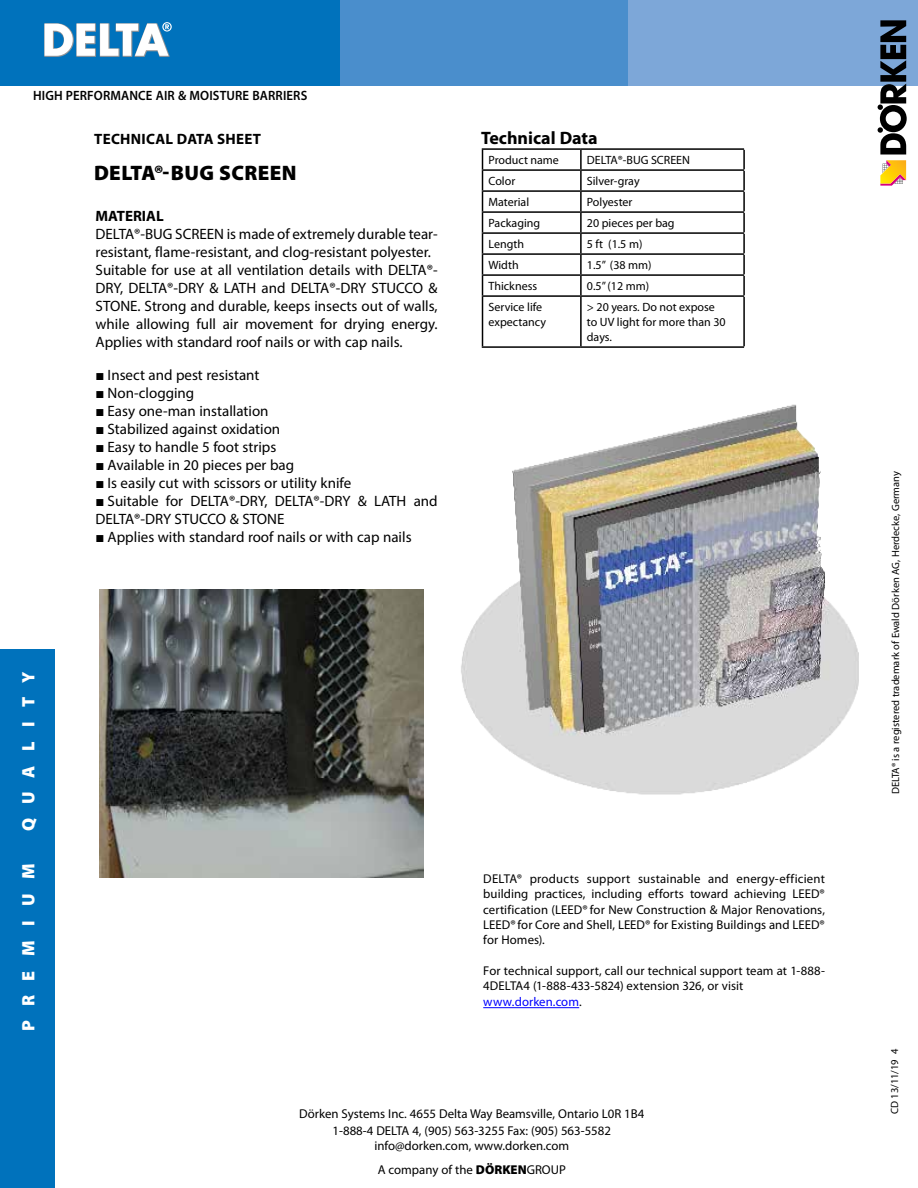
<style>
.page{position:relative;width:918px;height:1188px;background:#fff}
.page>*{position:absolute;margin:0;border:0;box-sizing:border-box;transform-origin:0 0}
.t1{font:900 21px "Myriad Pro Doerken";letter-spacing:.02em;color:#000}
.t2{font:900 18px "Myriad Pro Doerken";letter-spacing:.8em;color:#fff}
.t3{font:700 18px "Myriad Pro Doerken";color:#000}
.t4{font:15px/18px "Myriad Pro";color:#000}
.t5{font:700 15px "Myriad Pro Doerken";letter-spacing:.02em;color:#000}
.t6{font:700 15px "Myriad Pro";color:#000}
.t7{font:600 13.5px "Myriad Pro Doerken";letter-spacing:.01em;color:#000;scale:.95 1}
.t8{font:12.9px/16.8px "Myriad Pro Doerken";color:#000;text-align:center}
.t9{font:12.75px/15.3px "Myriad Pro Doerken";letter-spacing:.005em;color:#000;text-align:justify}
.t10{font:12px/15px "Myriad Pro Doerken";color:#000}
.t11{font:10.5px "Myriad Pro Doerken";color:#000}
.s1{font-family:"Bookman Old Style"}
.s2{color:#00f}
.s3{font-weight:900}
</style>
<div class="page">
<hr style="left:482px;top:148px;width:99px;height:2px;background:#000">
<hr style="left:581px;top:148px;width:163px;height:2px;background:#000">
<hr style="left:482px;top:169px;width:99px;height:2px;background:#000">
<hr style="left:581px;top:169px;width:163px;height:2px;background:#000">
<hr style="left:482px;top:190px;width:99px;height:2px;background:#000">
<hr style="left:581px;top:190px;width:163px;height:2px;background:#000">
<hr style="left:482px;top:211px;width:99px;height:2px;background:#000">
<hr style="left:581px;top:211px;width:163px;height:2px;background:#000">
<hr style="left:482px;top:232px;width:99px;height:2px;background:#000">
<hr style="left:581px;top:232px;width:163px;height:2px;background:#000">
<hr style="left:482px;top:253px;width:99px;height:2px;background:#000">
<hr style="left:581px;top:253px;width:163px;height:2px;background:#000">
<hr style="left:482px;top:274px;width:99px;height:2px;background:#000">
<svg style="left:482px;top:150px;width:1px;height:145px"></svg>
<hr style="left:581px;top:274px;width:163px;height:2px;background:#000">
<svg style="left:580px;top:150px;width:2px;height:145px"></svg>
<svg style="left:743px;top:150px;width:2px;height:145px"></svg>
<hr style="left:482px;top:295px;width:99px;height:2px;background:#000">
<hr style="left:482px;top:297px;width:1px;height:49px;background:#000">
<hr style="left:581px;top:295px;width:163px;height:2px;background:#000">
<hr style="left:580px;top:297px;width:2px;height:49px;background:#000">
<hr style="left:743px;top:297px;width:2px;height:49px;background:#000">
<hr style="left:482px;top:346px;width:99px;height:2px;background:#000">
<hr style="left:581px;top:346px;width:163px;height:2px;background:#000">
<img style="left:100px;top:589px;width:324px;height:288px">
<img style="left:461px;top:404px;width:397px;height:390px">
<div style="left:0;top:650px;width:54px;height:538px;background:#0072bc"></div>
<hr style="left:483px;top:1007px;width:96px;height:1px;background:#00f">
<div style="left:0;top:0;width:340px;height:85px;background:#0072bc"></div>
<div style="left:340px;top:0;width:289px;height:85px;background:#4a8ecc"></div>
<div style="left:629px;top:0;width:289px;height:85px;background:#7da7d8"></div>
<svg style="left:44px;top:22px;width:128px;height:35px"></svg>
<svg style="left:878px;top:20px;width:29px;height:166px"></svg>
<p class="t7" style="left:33px;top:87px;width:290px">HIGH PERFORMANCE AIR &amp; MOISTURE BARRIERS</p>
<p class="t5" style="left:94px;top:129px;width:168px">TECHNICAL DATA SHEET</p>
<h1 class="t1" style="left:94px;top:159px;width:204px">DELTA®-BUG SCREEN</h1>
<p class="t6" style="left:96px;top:206px;width:70px">MATERIAL</p>
<p class="t4" style="left:96px;top:224px;width:344px">DELTA®-BUG SCREEN is made of extremely durable tear&shy;resistant, flame-resistant, and clog-resistant polyester.<br>Suitable for use at all ventilation details with DELTA®- DRY, DELTA®-DRY &amp; LATH and DELTA®-DRY STUCCO &amp; STONE. Strong and durable, keeps insects out of walls, while allowing full air movement for drying energy.<br>Applies with standard roof nails or with cap nails.</p>
<p class="t4" style="left:96px;top:365px;width:165px"><span class="s1">■</span> Insect and pest resistant</p>
<p class="t4" style="left:96px;top:383px;width:100px"><span class="s1">■</span> Non-clogging</p>
<p class="t4" style="left:96px;top:401px;width:175px"><span class="s1">■</span> Easy one-man installation</p>
<p class="t4" style="left:96px;top:419px;width:186px"><span class="s1">■</span> Stabilized against oxidation</p>
<p class="t4" style="left:96px;top:437px;width:182px"><span class="s1">■</span> Easy to handle 5 foot strips</p>
<p class="t4" style="left:96px;top:455px;width:200px"><span class="s1">■</span> Available in 20 pieces per bag</p>
<p class="t4" style="left:96px;top:473px;width:257px"><span class="s1">■</span> Is easily cut with scissors or utility knife</p>
<p class="t4" style="left:96px;top:491px;width:344px"><span class="s1">■</span> Suitable for DELTA®-DRY, DELTA®-DRY &amp; LATH and<br>DELTA®-DRY STUCCO &amp; STONE</p>
<p class="t4" style="left:96px;top:527px;width:318px"><span class="s1">■</span> Applies with standard roof nails or with cap nails</p>
<p class="t3" style="left:481px;top:126px;width:118px">Technical Data</p>
<p class="t10" style="left:489px;top:152px;width:72px">Product name</p>
<p class="t10" style="left:587px;top:152px;width:105px">DELTA®-BUG SCREEN</p>
<p class="t10" style="left:489px;top:173px;width:28px">Color</p>
<p class="t10" style="left:587px;top:173px;width:54px">Silver-gray</p>
<p class="t10" style="left:489px;top:194px;width:42px">Material</p>
<p class="t10" style="left:587px;top:194px;width:47px">Polyester</p>
<p class="t10" style="left:489px;top:215px;width:53px">Packaging</p>
<p class="t10" style="left:587px;top:215px;width:89px">20 pieces per bag</p>
<p class="t10" style="left:489px;top:236px;width:37px">Length</p>
<p class="t10" style="left:587px;top:236px;width:57px">5 ft (1.5 m)</p>
<p class="t10" style="left:489px;top:257px;width:32px">Width</p>
<p class="t10" style="left:587px;top:257px;width:66px">1.5” (38 mm)</p>
<p class="t10" style="left:489px;top:278px;width:50px">Thickness</p>
<p class="t10" style="left:587px;top:278px;width:64px">0.5” (12 mm)</p>
<p class="t10" style="left:489px;top:299px;width:59px">Service life expectancy</p>
<p class="t10" style="left:587px;top:299px;width:140px">&gt; 20 years. Do not expose to UV light for more than 30 days.</p>
<p class="t2" style="left:16px;top:831px;width:162px;rotate:-90deg">QUALITY</p>
<p class="t2" style="left:16px;top:1031px;width:169px;rotate:-90deg">PREMIUM</p>
<p class="t9" style="left:483px;top:871px;width:343px">DELTA® products support sustainable and energy-efficient building practices, including efforts toward achieving LEED® certification (LEED® for New Construction &amp; Major Renovations, LEED® for Core and Shell, LEED® for Existing Buildings and LEED® for Homes).</p>
<p class="t9" style="left:483px;top:963px;width:343px;line-height:15.8px;text-align:left">For technical support, call our technical support team at 1-888-<br>4DELTA4 (1-888-433-5824) extension 326, or visit <span class="s2">www.dorken.com</span>.</p>
<p class="t8" style="left:299px;top:1105px;width:347px">Dörken Systems Inc. 4655 Delta Way Beamsville, Ontario L0R 1B4<br>1-888-4 DELTA 4, (905) 563-3255 Fax: (905) 563-5582</p>
<p class="t8" style="left:374px;top:1133px;width:196px;line-height:24.5px;text-align:left">info@dorken.com, www.dorken.com<br>A company of the <span class="s3">DÖRKEN</span>GROUP</p>
<p class="t11" style="left:889px;top:794px;width:325px;rotate:-90deg">DELTA® is a registered trademark of Ewald Dörken AG, Herdecke, Germany</p>
<p class="t11" style="left:888px;top:1114px;width:67px;rotate:-90deg">CD 13/11/19 4</p>
</div>
